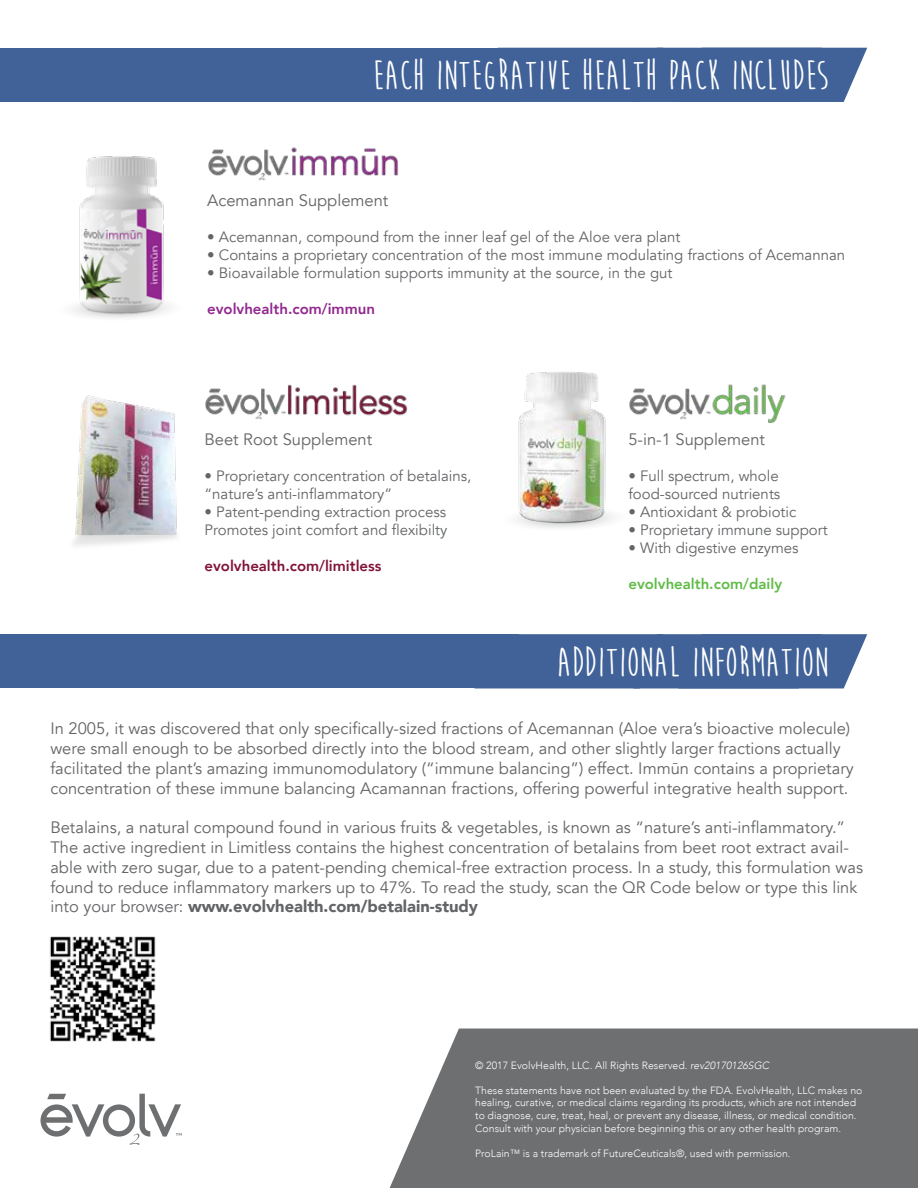
<style>
.page{position:relative;width:918px;height:1188px;background:#fff}
.page>*{position:absolute;margin:0;border:0;box-sizing:border-box;transform-origin:0 0}
.t1{font:700 42px "Moon Flower";color:#fff}
.t2{font:16.5px/19.8px "Avenir";color:#636466}
.t3{font:15px/18px "Avenir";color:#636466}
.t4{font:800 15px "Avenir";color:#801339}
.t5{font:800 15px "Avenir";color:#92278f}
.t6{font:800 15px "Avenir";color:#60bb47}
.t7{font:300 10.5px/12.6px "Avenir";color:#fff}
.s1{font-weight:900}
.s2{font-style:italic}
</style>
<div class="page">
<div style="left:519px;top:634px;width:348px;height:54px;background:#416298"></div>
<div style="left:519px;top:48px;width:348px;height:54px;background:#416298"></div>
<div style="left:0;top:634px;width:519px;height:54px;background:#416298"></div>
<div style="left:0;top:48px;width:519px;height:54px;background:#416298"></div>
<div style="left:390px;top:1029px;width:528px;height:159px;background:#6e6f71"></div>
<svg style="left:41px;top:1094px;width:141px;height:51px"></svg>
<img style="left:517px;top:372px;width:94px;height:156px">
<img style="left:73px;top:395px;width:104px;height:151px">
<img style="left:629px;top:384px;width:157px;height:38px">
<img style="left:208px;top:147px;width:190px;height:34px">
<img style="left:205px;top:384px;width:203px;height:36px">
<img style="left:73px;top:156px;width:96px;height:162px">
<img style="left:50px;top:936px;width:106px;height:106px">
<h1 class="t1" style="left:372px;top:54px;width:458px">EACH INTEGRATIVE HEALTH PACK INCLUDES</h1>
<p class="t2" style="left:207px;top:190px;width:183px">Acemannan Supplement</p>
<p class="t3" style="left:207px;top:228px;width:475px">• Acemannan, compound from the inner leaf gel of the Aloe vera plant</p>
<p class="t3" style="left:207px;top:246px;width:640px">• Contains a proprietary concentration of the most immune modulating fractions of Acemannan</p>
<p class="t3" style="left:207px;top:264px;width:467px">• Bioavailable formulation supports immunity at the source, in the gut</p>
<p class="t5" style="left:207px;top:295px;width:169px">evolvhealth.com/immun</p>
<p class="t2" style="left:204px;top:430px;width:169px">Beet Root Supplement</p>
<p class="t3" style="left:204px;top:468px;width:268px">• Proprietary concentration of betalains, “nature’s anti-inflammatory”</p>
<p class="t3" style="left:204px;top:504px;width:244px">• Patent-pending extraction process<br>Promotes joint comfort and flexibilty</p>
<p class="t4" style="left:204px;top:553px;width:179px">evolvhealth.com/limitless</p>
<p class="t2" style="left:628px;top:430px;width:138px">5-in-1 Supplement</p>
<p class="t3" style="left:628px;top:468px;width:153px">• Full spectrum, whole food-sourced nutrients</p>
<p class="t3" style="left:628px;top:504px;width:170px">• Antioxidant &amp; probiotic</p>
<p class="t3" style="left:628px;top:522px;width:201px">• Proprietary immune support</p>
<p class="t3" style="left:628px;top:540px;width:172px">• With digestive enzymes</p>
<p class="t6" style="left:628px;top:571px;width:155px">evolvhealth.com/daily</p>
<h1 class="t1" style="left:557px;top:640px;width:273px">ADDITIONAL INFORMATION</h1>
<p class="t2" style="left:50px;top:719px;width:805px">In 2005, it was discovered that only specifically-sized fractions of Acemannan (Aloe vera’s bioactive molecule) were small enough to be absorbed directly into the blood stream, and other slightly larger fractions actually facilitated the plant’s amazing immunomodulatory (“immune balancing”) effect. Immūn contains a proprietary concentration of these immune balancing Acamannan fractions, offering powerful integrative health support.</p>
<p class="t2" style="left:50px;top:818px;width:814px">Betalains, a natural compound found in various fruits &amp; vegetables, is known as “nature’s anti-inflammatory.” The active ingredient in Limitless contains the highest concentration of betalains from beet root extract avail&shy;able with zero sugar, due to a patent-pending chemical-free extraction process. In a study, this formulation was found to reduce inflammatory markers up to 47%. To read the study, scan the QR Code below or type this link into your browser: <span class="s1">www.evolvhealth.com/betalain-study</span></p>
<p class="t7" style="left:475px;top:1059px;width:296px">© 2017 EvolvHealth, LLC. All Rights Reserved. <span class="s2">rev20170126SGC</span></p>
<p class="t7" style="left:475px;top:1084px;width:389px">These statements have not been evaluated by the FDA. EvolvHealth, LLC makes no healing, curative, or medical claims regarding its products, which are not intended to diagnose, cure, treat, heal, or prevent any disease, illness, or medical condition.<br>Consult with your physician before beginning this or any other health program.</p>
<p class="t7" style="left:475px;top:1147px;width:317px">ProLain™ is a trademark of FutureCeuticals®, used with permission.</p>
</div>
